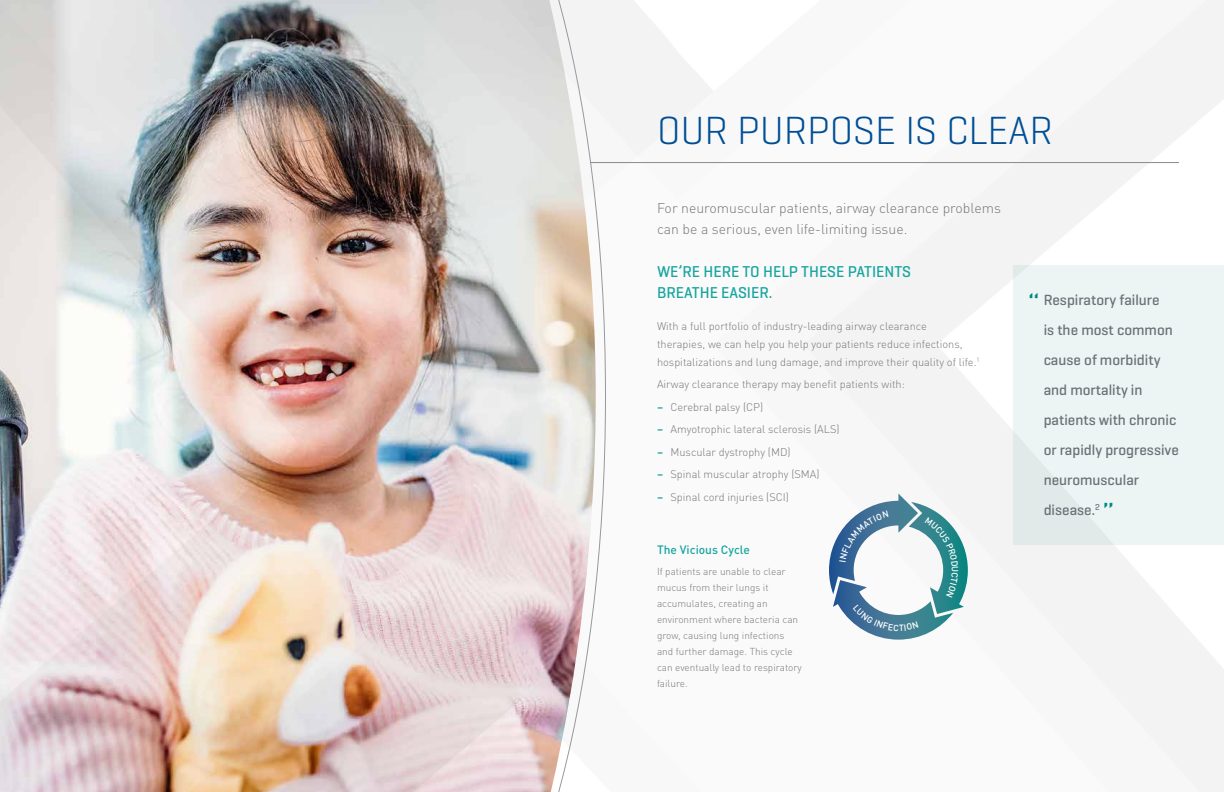
<style>
.page{position:relative;width:1224px;height:792px;background:#fff}
.page>*{position:absolute;margin:0;border:0;box-sizing:border-box;transform-origin:0 0}
.t1{font:300 40px "Geogrotesque";color:#004e95}
.t2{font:30.6px "DIN Pro";color:#009189}
.t3{font:500 16px/21px "Geogrotesque";color:#17a5a0}
.t4{font:500 15px/30px "Geogrotesque";color:#73767b}
.t5{font:300 14px/21px "DIN Pro";color:#73767b}
.t6{font:500 12px "DIN Pro";color:#17a5a0}
.t7{font:300 11px/18px "DIN Pro";color:#73767b}
.t8{font:300 10px/16px "DIN Pro";color:#73767b}
.s1{font-weight:500;color:#009189}
</style>
<div class="page">
<img style="left:0;top:0;width:554px;height:792px">
<svg style="left:554px;top:0;width:53px;height:792px"></svg>
<hr style="left:590px;top:162px;width:589px;height:1px;background:#898a8f">
<div style="left:1013px;top:265px;width:211px;height:280px;background:#ecf5f4"></div>
<svg style="left:829px;top:494px;width:139px;height:146px"></svg>
<h1 class="t1" style="left:657px;top:106px;width:397px">OUR PURPOSE IS CLEAR</h1>
<p class="t5" style="left:657px;top:197px;width:345px">For neuromuscular patients, airway clearance problems can be a serious, even life-limiting issue.</p>
<h3 class="t3" style="left:657px;top:261px;width:256px">WE’RE HERE TO HELP THESE PATIENTS<br>BREATHE EASIER.</h3>
<p class="t7" style="left:657px;top:316px;width:324px">With a full portfolio of industry-leading airway clearance<br>therapies, we can help you help your patients reduce infections, hospitalizations and lung damage, and improve their quality of life.<sup>1</sup></p>
<p class="t7" style="left:657px;top:374px;width:250px">Airway clearance therapy may benefit patients with:</p>
<p class="t7" style="left:657px;top:397px;width:108px"><span class="s1">–</span> Cerebral palsy (CP)</p>
<p class="t7" style="left:657px;top:419px;width:184px"><span class="s1">–</span> Amyotrophic lateral sclerosis (ALS)</p>
<p class="t7" style="left:657px;top:442px;width:135px"><span class="s1">–</span> Muscular dystrophy (MD)</p>
<p class="t7" style="left:657px;top:464px;width:164px"><span class="s1">–</span> Spinal muscular atrophy (SMA)</p>
<p class="t7" style="left:657px;top:487px;width:134px"><span class="s1">–</span> Spinal cord injuries (SCI)</p>
<p class="t6" style="left:657px;top:540px;width:95px">The Vicious Cycle</p>
<p class="t8" style="left:657px;top:562px;width:146px">If patients are unable to clear mucus from their lungs it accumulates, creating an environment where bacteria can grow, causing lung infections and further damage. This cycle can eventually lead to respiratory failure.</p>
<h2 class="t2" style="left:1027px;top:283px;width:15px">“</h2>
<h3 class="t4" style="left:1044px;top:284px;width:137px">Respiratory failure<br>is the most common cause of morbidity and mortality in patients with chronic or rapidly progressive neuromuscular disease.<sup>2</sup></h3>
<h2 class="t2" style="left:1115px;top:518px;width:15px;rotate:-180deg">“</h2>
</div>
